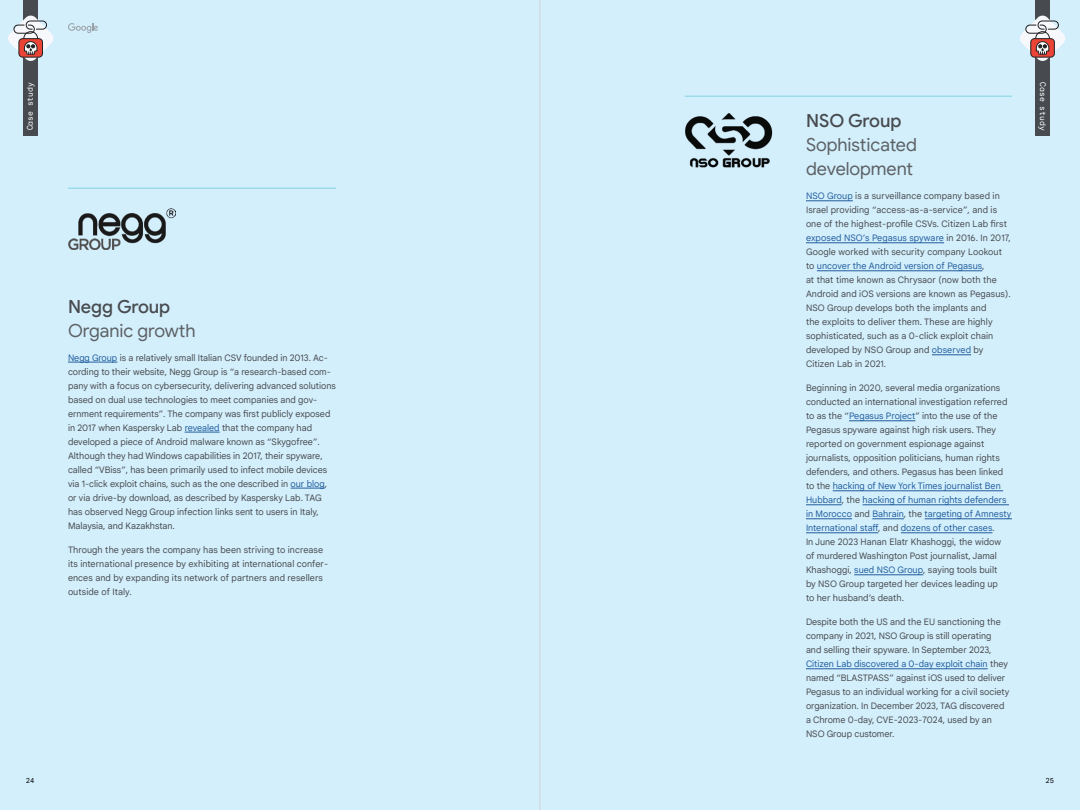
<style>
.page{position:relative;width:1080px;height:810px;background:#fff}
.page>*{position:absolute;margin:0;border:0;box-sizing:border-box;transform-origin:0 0}
.t1{font:18px/24px "Google Sans";letter-spacing:-.005em;color:#5c6266}
.t2{font:500 18px "Google Sans";letter-spacing:-.005em;color:#474b4f}
.t3{font:9px/14px "Google Sans Text";color:#474b4f}
.t4{font:8px "Google Sans Mono";color:#fff}
.t5{font:7px "Google Sans Mono";color:#000}
.s1{color:#215e9e}
</style>
<div class="page">
<div style="left:540px;top:0;width:540px;height:810px;background:#d4effc"></div>
<div style="left:0;top:0;width:540px;height:810px;background:#d4effc"></div>
<svg style="left:68px;top:23px;width:30px;height:10px"></svg>
<hr style="left:806px;top:200px;width:47px;height:1px;background:#215e9e">
<hr style="left:806px;top:242px;width:138px;height:1px;background:#215e9e">
<hr style="left:817px;top:270px;width:165px;height:1px;background:#215e9e">
<hr style="left:932px;top:354px;width:39px;height:1px;background:#215e9e">
<hr style="left:849px;top:420px;width:66px;height:1px;background:#215e9e">
<hr style="left:833px;top:490px;width:170px;height:1px;background:#215e9e">
<hr style="left:806px;top:504px;width:36px;height:1px;background:#215e9e">
<hr style="left:863px;top:504px;width:146px;height:1px;background:#215e9e">
<hr style="left:806px;top:518px;width:46px;height:1px;background:#215e9e">
<hr style="left:872px;top:518px;width:32px;height:1px;background:#215e9e">
<hr style="left:925px;top:518px;width:87px;height:1px;background:#215e9e">
<hr style="left:806px;top:532px;width:72px;height:1px;background:#215e9e">
<hr style="left:901px;top:532px;width:91px;height:1px;background:#215e9e">
<hr style="left:854px;top:574px;width:69px;height:1px;background:#215e9e">
<hr style="left:806px;top:668px;width:182px;height:1px;background:#215e9e">
<hr style="left:68px;top:362px;width:49px;height:1px;background:#215e9e">
<hr style="left:185px;top:432px;width:35px;height:1px;background:#215e9e">
<hr style="left:291px;top:488px;width:34px;height:1px;background:#215e9e">
<hr style="left:68px;top:188px;width:268px;height:1px;background:#80d2e6">
<hr style="left:685px;top:96px;width:327px;height:1px;background:#80d2e6">
<img style="left:68px;top:208px;width:108px;height:41px">
<div style="left:23px;top:0;width:15px;height:135px;background:#474b4f"></div>
<svg style="left:8px;top:15px;width:46px;height:46px"></svg>
<div style="left:1035px;top:0;width:15px;height:135px;background:#474b4f"></div>
<svg style="left:1020px;top:15px;width:45px;height:46px"></svg>
<img style="left:685px;top:113px;width:88px;height:55px">
<hr style="left:540px;top:0;width:1px;height:810px;background:#d1d3d4">
<p class="t4" style="left:25px;top:130px;width:49px;rotate:-90deg">Case study</p>
<p class="t4" style="left:1049px;top:82px;width:49px;rotate:90deg">Case study</p>
<h1 class="t2" style="left:806px;top:110px;width:97px">NSO Group</h1>
<h1 class="t1" style="left:806px;top:133px;width:113px">Sophisticated development</h1>
<p class="t3" style="left:806px;top:189px;width:206px"><span class="s1">NSO Group</span> is a surveillance company based in Israel providing “access-as-a-service”, and is one of the highest-profile CSVs. Citizen Lab first <span class="s1">exposed NSO’s Pegasus spyware</span> in 2016. In 2017, Google worked with security company Lookout to <span class="s1">uncover the Android version of Pegasus</span>,<br>at that time known as Chrysaor (now both the Android and iOS versions are known as Pegasus).<br>NSO Group develops both the implants and<br>the exploits to deliver them. These are highly sophisticated, such as a 0-click exploit chain developed by NSO Group and <span class="s1">observed</span> by Citizen Lab in 2021.</p>
<p class="t3" style="left:806px;top:381px;width:207px">Beginning in 2020, several media organizations conducted an international investigation referred to as the “<span class="s1">Pegasus Project</span>” into the use of the Pegasus spyware against high risk users. They reported on government espionage against journalists, opposition politicians, human rights defenders, and others. Pegasus has been linked to the <span class="s1">hacking of New York Times journalist Ben Hubbard</span>, the <span class="s1">hacking of human rights defenders in Morocco</span> and <span class="s1">Bahrain</span>, the <span class="s1">targeting of Amnesty International staff</span>, and <span class="s1">dozens of other cases</span>.<br>In June 2023 Hanan Elatr Khashoggi, the widow of murdered Washington Post journalist, Jamal Khashoggi, <span class="s1">sued NSO Group</span>, saying tools built<br>by NSO Group targeted her devices leading up<br>to her husband’s death.</p>
<p class="t3" style="left:806px;top:615px;width:205px">Despite both the US and the EU sanctioning the company in 2021, NSO Group is still operating<br>and selling their spyware. In September 2023, <span class="s1">Citizen Lab discovered a 0-day exploit chain</span> they named “BLASTPASS” against iOS used to deliver Pegasus to an individual working for a civil society organization. In December 2023, TAG discovered a Chrome 0-day, CVE-2023-7024, used by an NSO Group customer.</p>
<h1 class="t2" style="left:68px;top:295px;width:104px">Negg Group</h1>
<h1 class="t1" style="left:68px;top:318px;width:129px">Organic growth</h1>
<p class="t3" style="left:68px;top:350px;width:269px"><span class="s1">Negg Group</span> is a relatively small Italian CSV founded in 2013. Ac&shy;cording to their website, Negg Group is “a research-based com&shy;pany with a focus on cybersecurity, delivering advanced solutions based on dual use technologies to meet companies and gov&shy;ernment requirements”. The company was first publicly exposed in 2017 when Kaspersky Lab <span class="s1">revealed</span> that the company had developed a piece of Android malware known as “Skygofree”.<br>Although they had Windows capabilities in 2017, their spyware, called “VBiss”, has been primarily used to infect mobile devices via 1-click exploit chains, such as the one described in <span class="s1">our blog</span>, or via drive-by download, as described by Kaspersky Lab. TAG has observed Negg Group infection links sent to users in Italy, Malaysia, and Kazakhstan.</p>
<p class="t3" style="left:68px;top:542px;width:262px">Through the years the company has been striving to increase its international presence by exhibiting at international confer&shy;ences and by expanding its network of partners and resellers outside of Italy.</p>
<p class="t5" style="left:26px;top:776px;width:10px">24</p>
<p class="t5" style="left:1046px;top:776px;width:10px">25</p>
</div>
